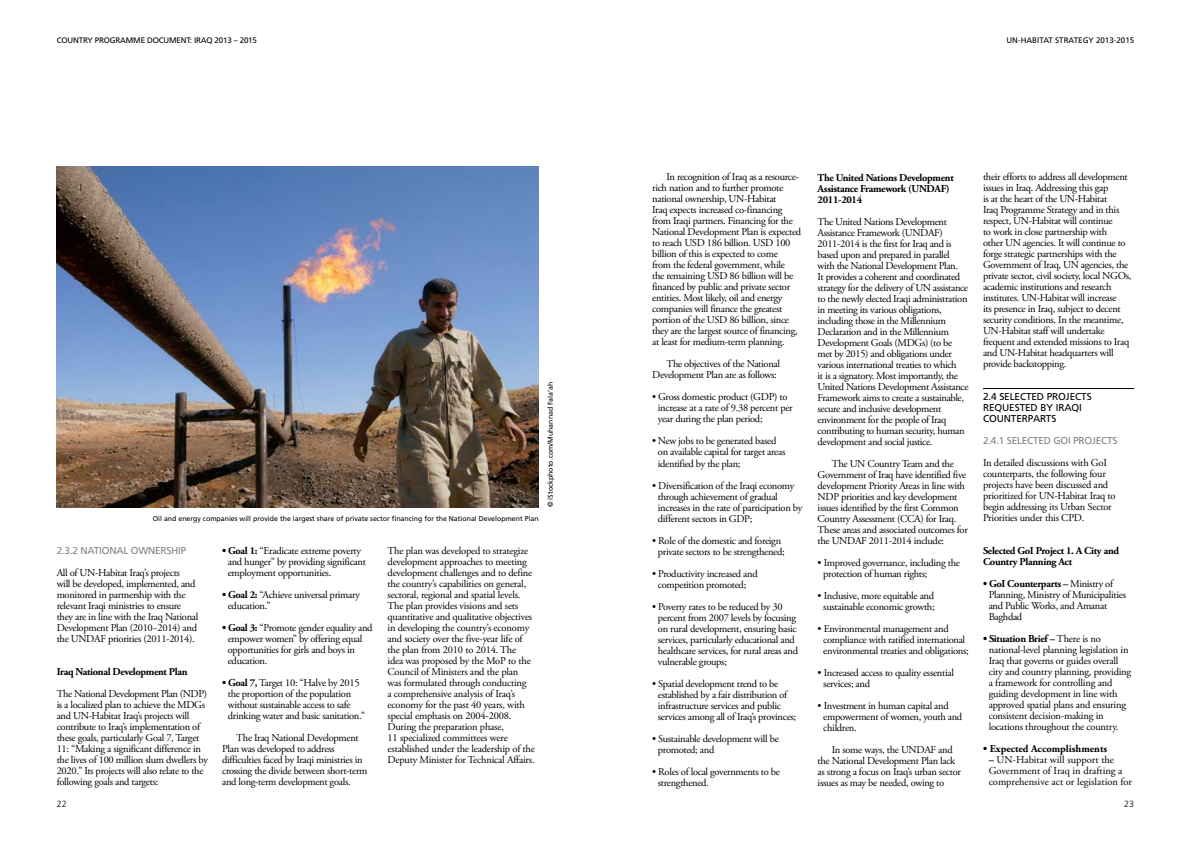
<style>
.page{position:relative;width:1191px;height:842px;background:#fff}
.page>*{position:absolute;margin:0;border:0;box-sizing:border-box;transform-origin:0 0}
.t1{font:10.5px/11px "Adobe Garamond Pro";letter-spacing:-.03em;color:#000}
.t2{font:700 10.5px/11px "Adobe Garamond Pro";letter-spacing:-.03em;color:#000}
.t3{font:10.5px/11px "Adobe Garamond Pro";color:#000}
.t4{font:700 10.5px "Adobe Garamond Pro";color:#000}
.t5{font:10px "Frutiger";letter-spacing:-.01em;color:#000}
.t6{font:10px "Frutiger";letter-spacing:-.02em;color:#808285}
.t7{font:300 9px "Frutiger";color:#000}
.t8{font:8px "Frutiger";letter-spacing:-.02em;color:#000}
.t9{font:8px "Frutiger";color:#000}
.t10{font:7px "Frutiger";color:#000}
.s1{font-weight:700}
</style>
<div class="page">
<hr style="left:983px;top:388px;width:151px;height:1px;background:#000">
<img style="left:57px;top:166px;width:482px;height:341px">
<p class="t8" style="left:57px;top:35px;width:202px">COUNTRY PROGRAMME DOCUMENT: IRAQ 2013 – 2015</p>
<p class="t9" style="left:1006px;top:35px;width:129px">UN-HAB ITAT STRATEGY 2013-2015</p>
<p class="t10" style="left:153px;top:515px;width:387px">Oil and energy companies will provide the largest share of private sector financing for the National Development Plan</p>
<p class="t10" style="left:546px;top:507px;width:127px;rotate:-90deg">© iStockphoto.com/Muhannad Fala’ah</p>
<p class="t6" style="left:57px;top:545px;width:38px">2.3.2 Nationa</p>
<p class="t6" style="left:123px;top:545px;width:32px">l Ownership</p>
<p class="t1" style="left:57px;top:568px;width:143px">All of UN-Habitat Iraq’s projects<br>will be developed, implemented, and monitored in partnership with the relevant Iraqi ministries to ensure they are in line with the Iraq National Development Plan (2010−2014) and the UNDAF priorities (2011-2014).</p>
<p class="t2" style="left:57px;top:667px;width:132px">Iraq National Development Plan</p>
<p class="t1" style="left:57px;top:689px;width:153px">The National Development Plan (NDP) is a localized plan to achieve the MDGs and UN-Habitat Iraq’s projects will contribute to Iraq’s implementation of these goals, particularly Goal 7, Target 11: “Making a significant difference in the lives of 100 million slum dwellers by 2020.” Its projects will also relate to the following goals and targets:</p>
<p class="t1" style="left:228px;top:546px;width:140px;text-indent:-6px"><span class="s1">• Goal 1:</span> “Eradicate extreme poverty and hunger” by providing significant employment opportunities.</p>
<p class="t1" style="left:228px;top:590px;width:134px;text-indent:-6px"><span class="s1">• Goal 2:</span> “Achieve universal primary education.”</p>
<p class="t1" style="left:228px;top:623px;width:146px;text-indent:-6px"><span class="s1">• Goal 3:</span> “Promote gender equality and empower women” by offering equal opportunities for girls and boys in education.</p>
<p class="t1" style="left:228px;top:678px;width:139px;text-indent:-6px"><span class="s1">• Goal 7,</span> Target 10: “Halve by 2015 the proportion of the population without sustainable access to safe drinking water and basic sanitation.”</p>
<p class="t1" style="left:222px;top:733px;width:147px;text-indent:14px">The Iraq National Development Plan was developed to address difficulties faced by Iraqi ministries in crossing the divide between short-term and long-term development goals.</p>
<p class="t1" style="left:387px;top:546px;width:149px">The plan was developed to strategize development approaches to meeting development challenges and to define the country’s capabilities on general, sectoral, regional and spatial levels.<br>The plan provides visions and sets quantitative and qualitative objectives in developing the country’s economy and society over the five-year life of the plan from 2010 to 2014. The<br>idea was proposed by the MoP to the Council of Ministers and the plan was formulated through conducting<br>a comprehensive analysis of Iraq’s economy for the past 40 years, with special emphasis on 2004-2008.<br>During the preparation phase,<br>11 specialized committees were established under the leadership of the Deputy Minister for Technical Affairs.</p>
<p class="t1" style="left:652px;top:172px;width:151px;text-indent:14px">In recognition of Iraq as a resource&shy;rich nation and to further promote national ownership, UN-Habitat<br>Iraq expects increased co-financing from Iraqi partners. Financing for the National Development Plan is expected to reach USD 186 billion. USD 100 billion of this is expected to come<br>from the federal government, while<br>the remaining USD 86 billion will be financed by public and private sector entities. Most likely, oil and energy companies will finance the greatest portion of the USD 86 billion, since they are the largest source of financing, at least for medium-term planning.</p>
<p class="t1" style="left:652px;top:359px;width:129px;text-indent:14px">The objectives of the National<br>Development Plan are as follows:</p>
<p class="t1" style="left:658px;top:392px;width:136px;text-indent:-6px">• Gross domestic product (GDP) to increase at a rate of 9.38 percent per year during the plan period;</p>
<p class="t1" style="left:658px;top:436px;width:129px;text-indent:-6px">• New jobs to be generated based on available capital for target areas identified by the plan;</p>
<p class="t1" style="left:658px;top:480px;width:146px;text-indent:-6px">• Diversification of the Iraqi economy through achievement of gradual increases in the rate of participation by different sectors in GDP;</p>
<p class="t1" style="left:652px;top:535px;width:134px;text-align:center">• Role of the domestic and foreign private sectors to be strengthened;</p>
<p class="t1" style="left:652px;top:568px;width:107px;text-align:center">• Productivity increased and competition promoted;</p>
<p class="t1" style="left:658px;top:601px;width:142px;text-indent:-6px">• Poverty rates to be reduced by 30 percent from 2007 levels by focusing on rural development, ensuring basic services, particularly educational and healthcare services, for rural areas and vulnerable groups;</p>
<p class="t1" style="left:658px;top:678px;width:140px;text-indent:-6px">• Spatial development trend to be established by a fair distribution of infrastructure services and public services among all of Iraq’s provinces;</p>
<p class="t1" style="left:658px;top:733px;width:122px;text-indent:-6px">• Sustainable development will be promoted; and</p>
<p class="t1" style="left:658px;top:766px;width:124px;text-indent:-6px">• Roles of local governments to be strengthened.</p>
<p class="t2" style="left:817px;top:172px;width:138px">The United Nations Development<br>Assistance Framework (UNDAF)<br>2011-2014</p>
<p class="t1" style="left:817px;top:216px;width:152px">The United Nations Development Assistance Framework (UNDAF)<br>2011-2014 is the first for Iraq and is based upon and prepared in parallel with the National Development Plan.<br>It provides a coherent and coordinated strategy for the delivery of UN assistance to the newly elected Iraqi administration in meeting its various obligations, including those in the Millennium Declaration and in the Millennium Development Goals (MDGs) (to be met by 2015) and obligations under various international treaties to which<br>it is a signatory. Most importantly, the United Nations Development Assistance Framework aims to create a sustainable, secure and inclusive development environment for the people of Iraq contributing to human security, human development and social justice.</p>
<p class="t1" style="left:817px;top:458px;width:152px;text-indent:14px">The UN Country Team and the Government of Iraq have identified five development Priority Areas in line with NDP priorities and key development issues identified by the first Common Country Assessment (CCA) for Iraq.<br>These areas and associated outcomes for the UNDAF 2011-2014 include:</p>
<p class="t1" style="left:823px;top:557px;width:138px;text-indent:-6px">• Improved governance, including the protection of human rights;</p>
<p class="t1" style="left:817px;top:590px;width:119px;text-align:center">• Inclusive, more equitable and sustainable economic growth;</p>
<p class="t1" style="left:823px;top:623px;width:147px;text-indent:-6px">• Environmental management and compliance with ratified international environmental treaties and obligations;</p>
<p class="t1" style="left:823px;top:667px;width:132px;text-indent:-6px">• Increased access to quality essential services; and</p>
<p class="t1" style="left:823px;top:700px;width:140px;text-indent:-6px">• Investment in human capital and empowerment of women, youth and children.</p>
<p class="t1" style="left:817px;top:744px;width:145px;text-indent:14px">In some ways, the UNDAF and the National Development Plan lack as strong a focus on Iraq’s urban sector issues as may be needed, owing to</p>
<p class="t1" style="left:983px;top:172px;width:150px">their efforts to address all development issues in Iraq. Addressing this gap<br>is at the heart of the UN-Habitat<br>Iraq Programme Strategy and in this respect, UN-Habitat will continue<br>to work in close partnership with<br>other UN agencies. It will continue to forge strategic partnerships with the Government of Iraq, UN agencies, the private sector, civil society, local NGOs, academic institutions and research institutes. UN-Habitat will increase<br>its presence in Iraq, subject to decent security conditions. In the meantime, UN-Habitat staff will undertake frequent and extended missions to Iraq and UN-Habitat headquarters will provide backstopping.</p>
<p class="t5" style="left:983px;top:391px;width:39px">2.4 Selected</p>
<p class="t5" style="left:1046px;top:391px;width:30px">Projects</p>
<p class="t5" style="left:983px;top:402px;width:13px">Requested</p>
<p class="t5" style="left:1040px;top:402px;width:25px">by Iraqi</p>
<p class="t5" style="left:983px;top:413px;width:14px">Counterparts</p>
<p class="t6" style="left:983px;top:435px;width:46px">2.4.1 Selected</p>
<p class="t6" style="left:1053px;top:435px;width:49px">GoI Projects</p>
<p class="t1" style="left:983px;top:458px;width:134px">In detailed discussions with GoI counterparts, the following four projects have been discussed and prioritized for UN-Habitat Iraq to begin addressing its Urban Sector<br>Priorities under this CPD.</p>
<p class="t2" style="left:983px;top:546px;width:138px">Selected GoI Project 1. A City and<br>Country Planning Act</p>
<p class="t1" style="left:988px;top:579px;width:139px;text-indent:-6px"><span class="s1">• GoI Counterparts –</span> Ministry of<br>Planning, Ministry of Municipalities and Public Works, and Amanat<br>Baghdad</p>
<p class="t1" style="left:988px;top:634px;width:144px;text-indent:-6px"><span class="s1">• Situation Brief –</span> There is no national-level planning legislation in Iraq that governs or guides overall city and country planning, providing a framework for controlling and guiding development in line with approved spatial plans and ensuring consistent decision-making in locations throughout the country.</p>
<p class="t4" style="left:983px;top:743px;width:126px">• Expected Accomplishments</p>
<p class="t3" style="left:988px;top:755px;width:145px"><span class="s1">–</span> UN-Habitat will support the<br>Government of Iraq in drafting a comprehensive act or legislation for</p>
<p class="t7" style="left:57px;top:798px;width:12px">22</p>
<p class="t7" style="left:1124px;top:798px;width:12px">23</p>
</div>
